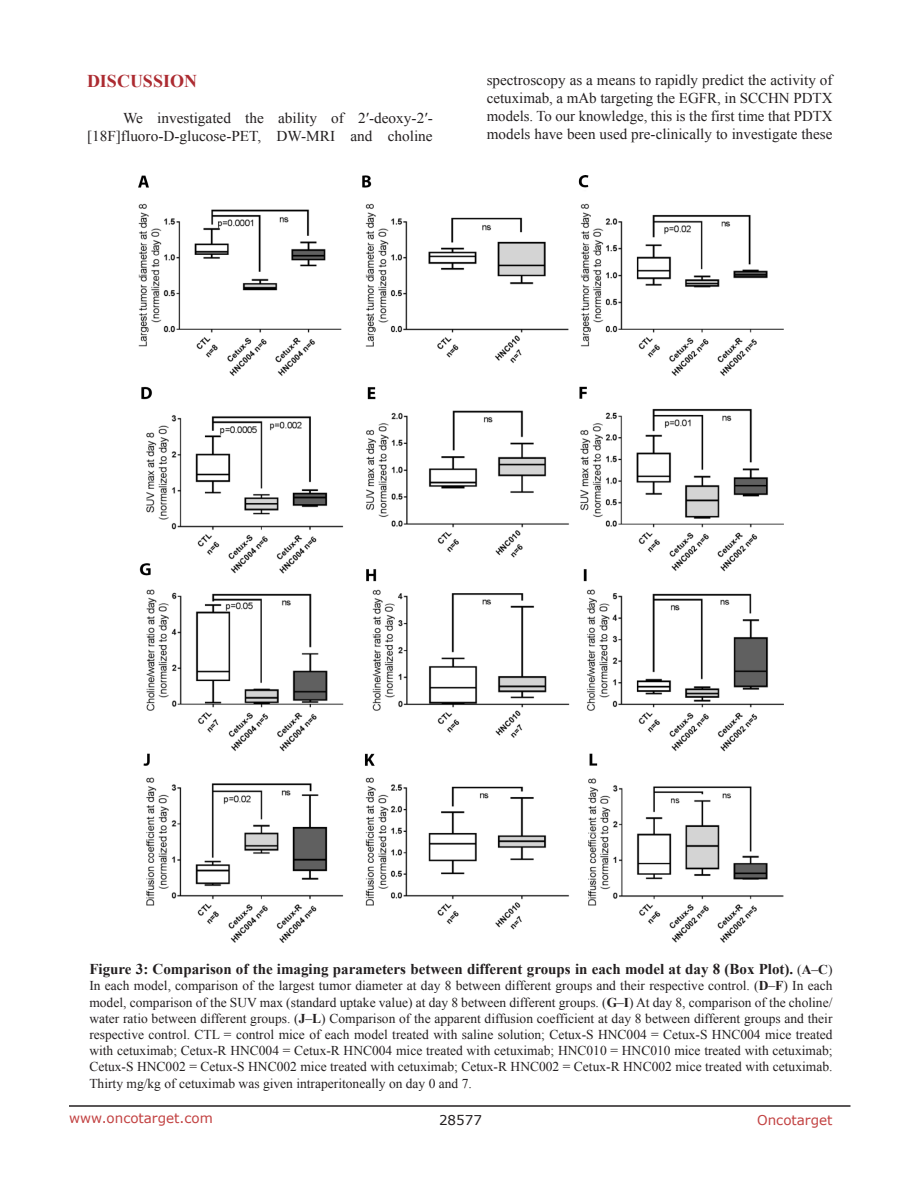
<style>
.page{position:relative;width:918px;height:1188px;background:#fff}
.page>*{position:absolute;margin:0;border:0;box-sizing:border-box;transform-origin:0 0}
.Heading{font:700 18px "Times New Roman";color:#ac2b31}
.BodyText{font:15px/18px "Times New Roman";color:#231f20;text-align:right}
.Figuretrx{font:700 15px "Times New Roman";color:#231f20}
.Figuretrx-2{font:13.5px/16.2px "Times New Roman";color:#231f20;text-align:justify}
.t1{font:13.5px "Verdana";color:#c24141}
.t2{font:13.5px "Verdana";color:#231f20}
.s1{font-weight:400;font-size:13.5px}
.s2{font-size:13.5px}
.s3{font-weight:700}
</style>
<div class="page">
<hr style="left:69px;top:1105px;width:781px;height:2px;background:#231f20">
<img style="left:138px;top:176px;width:646px;height:767px">
<p class="Heading" style="left:87px;top:69px;width:112px">DISCUSSION</p>
<p class="BodyText" style="left:87px;top:109px;width:347px">We investigated the ability of 2′-deoxy-2′- [18F]fluoro-D-glucose-PET, DW-MRI and choline</p>
<p class="BodyText" style="left:487px;top:71px;width:347px;text-align:justify">spectroscopy as a means to rapidly predict the activity of cetuximab, a mAb targeting the EGFR, in SCCHN PDTX models. To our knowledge, this is the first time that PDTX models have been used pre-clinically to investigate these</p>
<p class="Figuretrx" style="left:89px;top:959px;width:745px">Figure 3: Comparison of the imaging parameters between different groups in each model at day 8 (Box Plot). <span class="s1">(</span><span class="s2">A</span><span class="s1">–</span><span class="s2">C</span><span class="s1">)</span></p>
<p class="Figuretrx-2" style="left:89px;top:977px;width:745px">In each model, comparison of the largest tumor diameter at day 8 between different groups and their respective control. (<span class="s3">D</span>–<span class="s3">F</span>) In each model, comparison of the SUV max (standard uptake value) at day 8 between different groups. (<span class="s3">G</span>–<span class="s3">I</span>) At day 8, comparison of the choline/ water ratio between different groups. (<span class="s3">J</span>–<span class="s3">L</span>) Comparison of the apparent diffusion coefficient at day 8 between different groups and their respective control. CTL = control mice of each model treated with saline solution; Cetux-S HNC004 = Cetux-S HNC004 mice treated with cetuximab; Cetux-R HNC004 = Cetux-R HNC004 mice treated with cetuximab; HNC010 = HNC010 mice treated with cetuximab; Cetux-S HNC002 = Cetux-S HNC002 mice treated with cetuximab; Cetux-R HNC002 = Cetux-R HNC002 mice treated with cetuximab.<br>Thirty mg/kg of cetuximab was given intraperitoneally on day 0 and 7.</p>
<p class="t1" style="left:69px;top:1109px;width:145px">www.oncotarget.com</p>
<p class="t2" style="left:439px;top:1111px;width:44px">28577</p>
<p class="t1" style="left:757px;top:1111px;width:77px">Oncotarget</p>
</div>
